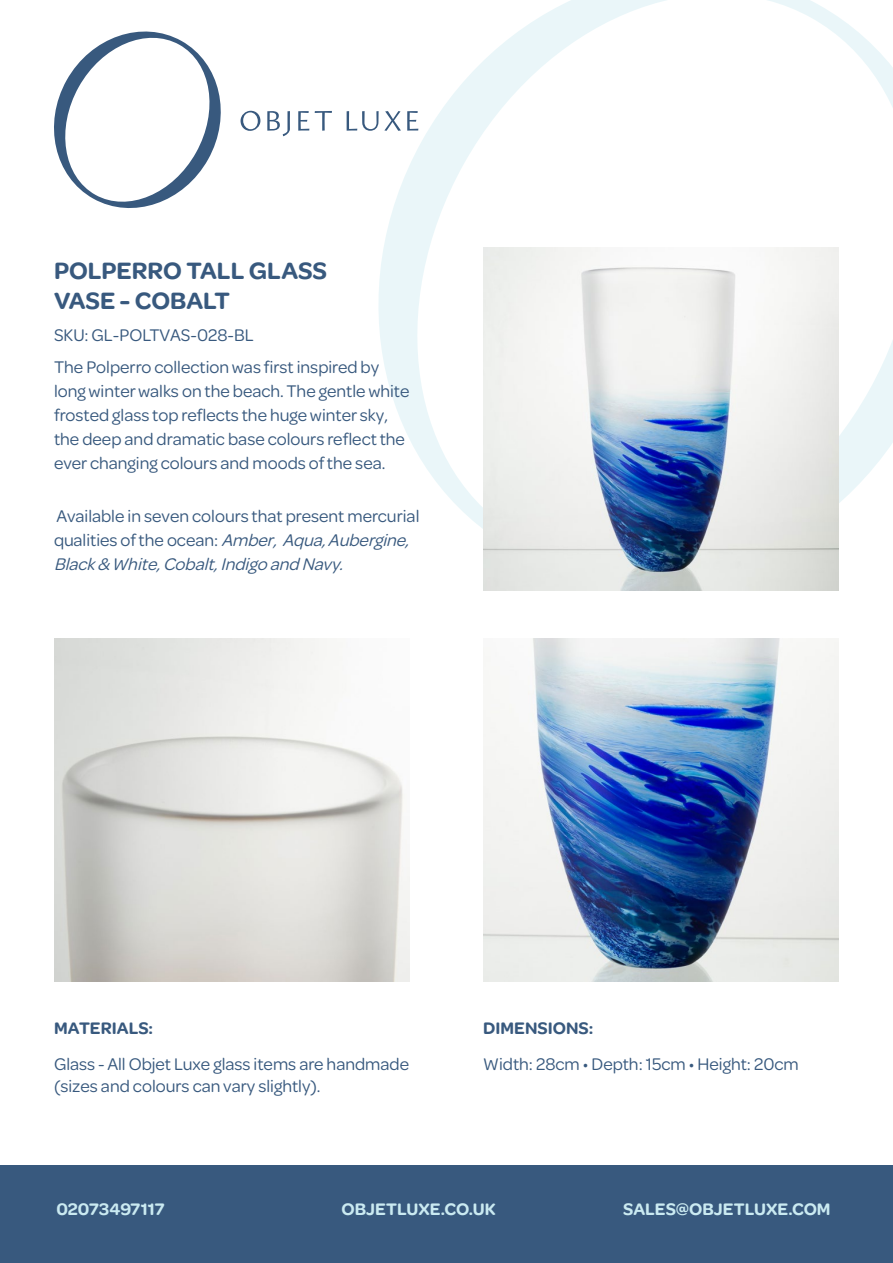
<style>
.page{position:relative;width:893px;height:1263px;background:#fff}
.page>*{position:absolute;margin:0;border:0;box-sizing:border-box;transform-origin:0 0}
.t1{font:600 25.5px/30.6px "Omnes";color:#38597e}
.t2{font:18px/24px "Omnes";color:#38597e}
.t3{font:600 18px "Omnes";color:#caeaf1}
.t4{font:600 18px "Omnes";color:#38597e}
.s1{font-style:italic}
</style>
<div class="page">
<svg style="left:378px;top:0;width:515px;height:529px"></svg>
<div style="left:0;top:1166px;width:893px;height:97px;background:#38597e"></div>
<svg style="left:241px;top:111px;width:19px;height:20px"></svg>
<svg style="left:267px;top:111px;width:23px;height:25px"></svg>
<svg style="left:298px;top:111px;width:11px;height:20px"></svg>
<svg style="left:315px;top:111px;width:17px;height:20px"></svg>
<svg style="left:347px;top:111px;width:54px;height:20px"></svg>
<svg style="left:407px;top:111px;width:11px;height:20px"></svg>
<svg style="left:54px;top:31px;width:167px;height:177px"></svg>
<img style="left:483px;top:248px;width:356px;height:342px">
<img style="left:483px;top:639px;width:356px;height:342px">
<img style="left:54px;top:639px;width:356px;height:342px">
<p class="t1" style="left:54px;top:255px;width:275px">POLPERRO TALL GLASS<br>VASE - COBALT</p>
<p class="t2" style="left:54px;top:321px;width:201px">SKU: GL-POLTVAS-028-BL</p>
<p class="t2" style="left:54px;top:354px;width:357px">The Polperro collection was first inspired by long winter walks on the beach. The gentle white frosted glass top reflects the huge winter sky, the deep and dramatic base colours reflect the ever changing colours and moods of the sea.</p>
<p class="t2" style="left:54px;top:503px;width:367px">Available in seven colours that present mercurial q ua l i t i e s o f t h e o c e a n : <span class="s1">Amber,Aqua,Aubergine,<br>Black&amp; White,Cobalt,IndigoandNavy.</span></p>
<p class="t4" style="left:54px;top:1018px;width:101px">MATERIALS:</p>
<p class="t4" style="left:483px;top:1018px;width:112px">DIMENSIONS:</p>
<p class="t2" style="left:54px;top:1052px;width:357px;line-height:21.6px">Glass - All Objet Luxe glass items are handmade (sizes and colours can vary slightly).</p>
<p class="t2" style="left:483px;top:1051px;width:317px">Width: 28cm • Depth: 15cm • Height: 20cm</p>
<p class="t3" style="left:56px;top:1199px;width:110px">02073497117</p>
<p class="t3" style="left:342px;top:1199px;width:156px">OBJETLUXE.CO.UK</p>
<p class="t3" style="left:623px;top:1199px;width:209px">SALES@OBJETLUXE.COM</p>
</div>
